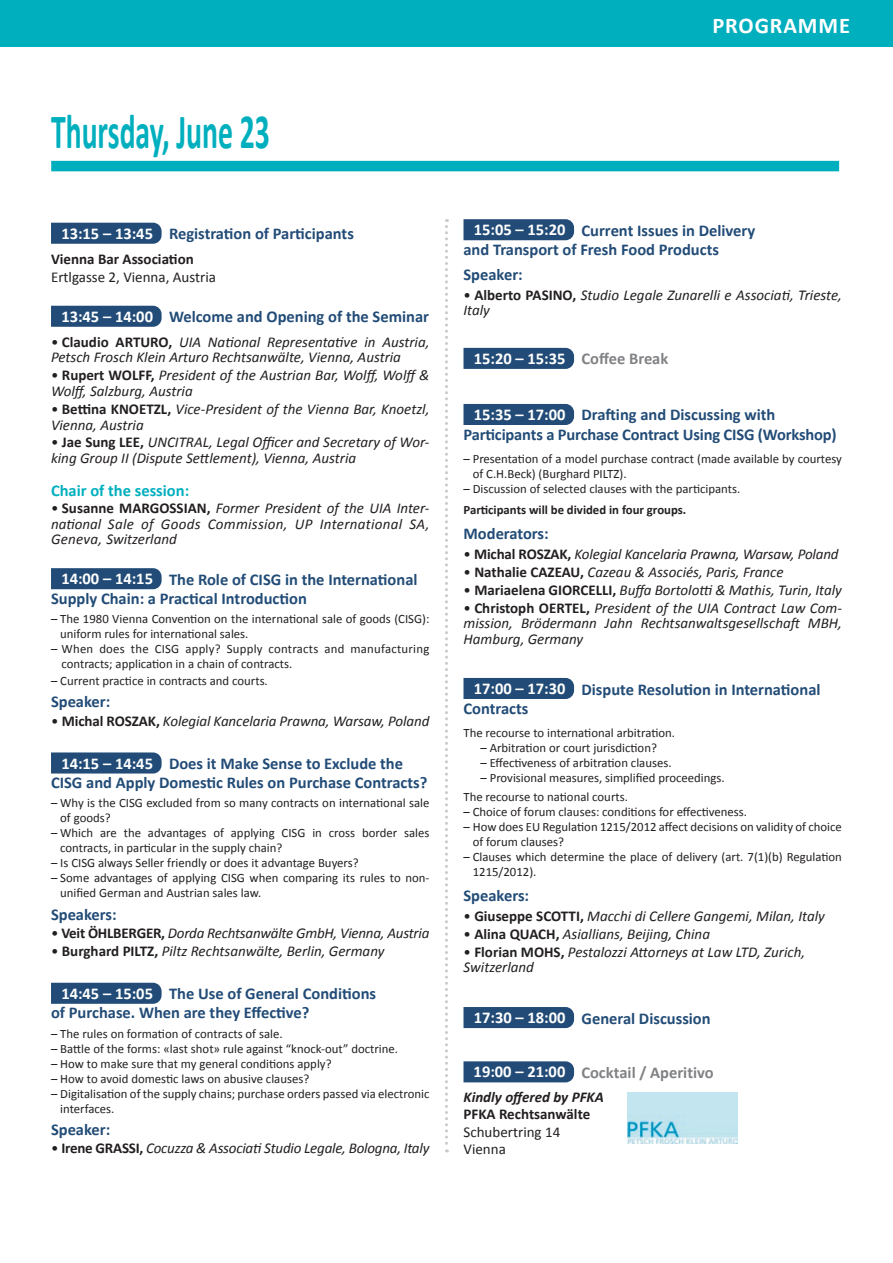
<style>
.page{position:relative;width:893px;height:1263px;background:#fff}
.page>*{position:absolute;margin:0;border:0;box-sizing:border-box;transform-origin:0 0}
.t1{font:700 49.5px "Calibri";color:#00afbe;scale:.6 1}
.t2{font:700 22.5px "Calibri";letter-spacing:.04em;color:#fff}
.t3{font:700 16.5px/19px "Calibri";color:#224c77}
.t4{font:700 16.5px "Calibri";color:#808285}
.t5{font:700 16.5px "Calibri";color:#fff}
.t6{font:700 16.5px "Calibri";color:#00afbe}
.t7{font:italic 15px/15.8px "Calibri";color:#231f20}
.t8{font:15px/17.4px "Calibri";color:#231f20}
.t9{font:700 15px "Calibri";color:#231f20}
.t10{font:italic 700 15px "Calibri";color:#231f20}
.t11{font:12.75px/15px "Calibri";color:#231f20}
.t12{font:12.75px/15px "Calibri";letter-spacing:.02em;color:#231f20}
.t13{font:700 12.75px "Calibri";color:#231f20}
.s1{color:#fff}
.s2{font-style:normal}
.s3{font-weight:700;font-style:normal}
.s4{color:#808285}
</style>
<div class="page">
<div style="left:0;top:0;width:893px;height:47px;background:#00afbe"></div>
<div style="left:51px;top:223px;width:111px;height:21px;background:#224c77"></div>
<div style="left:51px;top:306px;width:111px;height:21px;background:#224c77"></div>
<div style="left:51px;top:568px;width:111px;height:21px;background:#224c77"></div>
<div style="left:51px;top:752px;width:111px;height:21px;background:#224c77"></div>
<div style="left:51px;top:983px;width:111px;height:21px;background:#224c77"></div>
<div style="left:463px;top:219px;width:111px;height:21px;background:#224c77"></div>
<svg style="left:463px;top:348px;width:111px;height:21px;background:#264f79"></svg>
<div style="left:463px;top:404px;width:111px;height:21px;background:#224c77"></div>
<div style="left:463px;top:678px;width:111px;height:21px;background:#224c77"></div>
<div style="left:463px;top:1007px;width:111px;height:21px;background:#224c77"></div>
<svg style="left:463px;top:1061px;width:111px;height:21px;background:#29527b"></svg>
<svg style="left:445px;top:219px;width:3px;height:933px"></svg>
<div style="left:51px;top:161px;width:788px;height:10px;background:#00afbe"></div>
<img style="left:628px;top:1092px;width:110px;height:52px">
<h1 class="t1" style="left:51px;top:101px;width:366px">Thursday, June 23</h1>
<p class="t3" style="left:61px;top:223px;width:294px"><span class="s1">13:15 – 13:45</span> Registration of Participants</p>
<p class="t9" style="left:51px;top:250px;width:144px">Vienna Bar Association</p>
<p class="t8" style="left:51px;top:267px;width:166px">Ertlgasse 2, Vienna, Austria</p>
<p class="t3" style="left:61px;top:306px;width:369px"><span class="s1">13:45 – 14:00</span> Welcome and Opening of the Seminar</p>
<p class="t7" style="left:51px;top:333px;width:380px"><span class="s2">•</span> <span class="s3">Claudio ARTURO,</span> UIA National Representative in Austria,<br>Petsch Frosch Klein Arturo Rechtsanwälte, Vienna, Austria</p>
<p class="t7" style="left:51px;top:367px;width:380px"><span class="s2">•</span> <span class="s3">Rupert WOLFF,</span> President of the Austrian Bar, Wolff, Wolff &amp;<br>Wolff, Salzburg, Austria</p>
<p class="t7" style="left:51px;top:400px;width:380px"><span class="s2">•</span> <span class="s3">Bettina KNOETZL,</span> Vice-President of the Vienna Bar, Knoetzl,<br>Vienna, Austria</p>
<p class="t7" style="left:51px;top:434px;width:380px"><span class="s2">•</span> <span class="s3">Jae Sung LEE,</span> UNCITRAL, Legal Officer and Secretary of Wor&shy;king Group II (Dispute Settlement), Vienna, Austria</p>
<p class="t6" style="left:51px;top:480px;width:140px">Chair of the session:</p>
<p class="t7" style="left:51px;top:499px;width:380px;text-align:justify"><span class="s2">•</span> <span class="s3">Susanne MARGOSSIAN,</span> Former President of the UIA Inter&shy;national Sale of Goods Commission, UP International SA, Geneva, Switzerland</p>
<p class="t3" style="left:51px;top:569px;width:368px;text-indent:10px"><span class="s1">14:00 – 14:15</span> The Role of CISG in the International<br>Supply Chain: a Practical Introduction</p>
<p class="t11" style="left:60px;top:611px;width:371px;text-indent:-9px">– The 1980 Vienna Convention on the international sale of goods (CISG): uniform rules for international sales.</p>
<p class="t12" style="left:61px;top:641px;width:369px;text-indent:-10px">– When does the CISG apply? Supply contracts and manufacturing contracts; application in a chain of contracts.</p>
<p class="t11" style="left:51px;top:672px;width:218px">– Current practice in contracts and courts.</p>
<p class="t3" style="left:51px;top:691px;width:61px">Speaker:</p>
<p class="t7" style="left:51px;top:712px;width:380px"><span class="s2">•</span> <span class="s3">Michal ROSZAK,</span> Kolegial Kancelaria Prawna, Warsaw, Poland</p>
<p class="t3" style="left:51px;top:753px;width:378px;text-indent:10px"><span class="s1">14:15 – 14:45</span> Does it Make Sense to Exclude the<br>CISG and Apply Domestic Rules on Purchase Contracts?</p>
<p class="t11" style="left:60px;top:795px;width:371px;text-indent:-9px">– Why is the CISG excluded from so many contracts on international sale of goods?</p>
<p class="t11" style="left:60px;top:825px;width:371px;text-indent:-9px">– Which are the advantages of applying CISG in cross border sales contracts, in particular in the supply chain?</p>
<p class="t11" style="left:51px;top:855px;width:309px">– Is CISG always Seller friendly or does it advantage Buyers?</p>
<p class="t11" style="left:60px;top:870px;width:371px;text-indent:-9px">– Some advantages of applying CISG when comparing its rules to non&shy;unified German and Austrian sales law.</p>
<p class="t3" style="left:51px;top:904px;width:67px">Speakers:</p>
<p class="t7" style="left:51px;top:924px;width:380px"><span class="s2">•</span> <span class="s3">Veit ÖHLBERGER,</span> Dorda Rechtsanwälte GmbH, Vienna, Austria</p>
<p class="t7" style="left:51px;top:942px;width:335px"><span class="s2">•</span> <span class="s3">Burghard PILTZ,</span> Piltz Rechtsanwälte, Berlin, Germany</p>
<p class="t3" style="left:51px;top:983px;width:327px;text-indent:10px"><span class="s1">14:45 – 15:05</span> The Use of General Conditions of Purchase. When are they Effective?</p>
<p class="t11" style="left:51px;top:1025px;width:233px">– The rules on formation of contracts of sale.</p>
<p class="t11" style="left:51px;top:1040px;width:349px">– Battle of the forms: «last shot» rule against “knock-out” doctrine.</p>
<p class="t11" style="left:51px;top:1055px;width:282px">– How to make sure that my general conditions apply?</p>
<p class="t11" style="left:51px;top:1070px;width:260px">– How to avoid domestic laws on abusive clauses?</p>
<p class="t11" style="left:60px;top:1085px;width:371px;text-indent:-9px">– Digitalisation of the supply chains; purchase orders passed via electronic interfaces.</p>
<p class="t3" style="left:51px;top:1119px;width:61px">Speaker:</p>
<p class="t7" style="left:51px;top:1140px;width:380px"><span class="s2">•</span> <span class="s3">Irene GRASSI,</span> Cocuzza &amp; Associati Studio Legale, Bologna, Italy</p>
<h2 class="t2" style="left:712px;top:11px;width:139px">PROGRAMME</h2>
<p class="t3" style="left:463px;top:220px;width:293px;text-indent:10px"><span class="s1">15:05 – 15:20</span> Current Issues in Delivery and Transport of Fresh Food Products</p>
<p class="t3" style="left:463px;top:264px;width:61px">Speaker:</p>
<p class="t7" style="left:463px;top:286px;width:380px;line-height:15.3px"><span class="s2">•</span> <span class="s3">Alberto PASINO,</span> Studio Legale Zunarelli e Associati, Trieste,<br>Italy</p>
<p class="t5" style="left:474px;top:348px;width:196px">15:20 – 15:35 <span class="s4">Coffee Break</span></p>
<p class="t3" style="left:463px;top:405px;width:375px;text-indent:10px"><span class="s1">15:35 – 17:00</span> Drafting and Discussing with<br>Participants a Purchase Contract Using CISG (Workshop)</p>
<p class="t11" style="left:473px;top:451px;width:371px;text-indent:-9px">– Presentation of a model purchase contract (made available by courtesy of C.H.Beck) (Burghard PILTZ).</p>
<p class="t11" style="left:463px;top:481px;width:278px">– Discussion of selected clauses with the participants.</p>
<p class="t13" style="left:463px;top:502px;width:224px">Participants will be divided in four groups.</p>
<p class="t3" style="left:463px;top:523px;width:87px">Moderators:</p>
<p class="t7" style="left:463px;top:546px;width:377px"><span class="s2">•</span> <span class="s3">Michal ROSZAK,</span> Kolegial Kancelaria Prawna, Warsaw, Poland</p>
<p class="t7" style="left:463px;top:564px;width:322px"><span class="s2">•</span> <span class="s3">Nathalie CAZEAU,</span> Cazeau &amp; Associés, Paris, France</p>
<p class="t7" style="left:463px;top:581px;width:380px"><span class="s2">•</span> <span class="s3">Mariaelena GIORCELLI,</span> Buffa Bortolotti &amp; Mathis, Turin, Italy</p>
<p class="t7" style="left:463px;top:600px;width:380px;line-height:15.3px;text-align:justify"><span class="s2">•</span> <span class="s3">Christoph OERTEL,</span> President of the UIA Contract Law Com&shy;mission, Brödermann Jahn Rechtsanwaltsgesellschaft MBH, Hamburg, Germany</p>
<p class="t3" style="left:463px;top:679px;width:359px;text-indent:10px"><span class="s1">17:00 – 17:30</span> Dispute Resolution in International<br>Contracts</p>
<p class="t11" style="left:463px;top:725px;width:213px">The recourse to international arbitration.</p>
<p class="t11" style="left:480px;top:740px;width:178px">– Arbitration or court jurisdiction?</p>
<p class="t11" style="left:480px;top:755px;width:193px">– Effectiveness of arbitration clauses.</p>
<p class="t11" style="left:463px;top:768px;width:263px;line-height:19.2px;text-indent:17px">– Provisional measures, simplified proceedings.<br>The recourse to national courts.</p>
<p class="t11" style="left:463px;top:804px;width:285px">– Choice of forum clauses: conditions for effectiveness.</p>
<p class="t11" style="left:473px;top:819px;width:371px;text-indent:-9px">– How does EU Regulation 1215/2012 affect decisions on validity of choice of forum clauses?</p>
<p class="t11" style="left:473px;top:849px;width:371px;text-indent:-9px">– Clauses which determine the place of delivery (art. 7(1)(b) Regulation<br>1215/2012).</p>
<p class="t3" style="left:463px;top:885px;width:67px">Speakers:</p>
<p class="t7" style="left:463px;top:908px;width:363px"><span class="s2">•</span> <span class="s3">Giuseppe SCOTTI,</span> Macchi di Cellere Gangemi, Milan, Italy</p>
<p class="t7" style="left:463px;top:925px;width:248px"><span class="s2">•</span> <span class="s3">Alina QUACH,</span> Asiallians, Beijing, China</p>
<p class="t7" style="left:463px;top:943px;width:343px;line-height:15.3px"><span class="s2">•</span> <span class="s3">Florian MOHS,</span> Pestalozzi Attorneys at Law LTD, Zurich,<br>Switzerland</p>
<p class="t3" style="left:474px;top:1008px;width:238px"><span class="s1">17:30 – 18:00</span> General Discussion</p>
<p class="t4" style="left:474px;top:1062px;width:242px"><span class="s1">19:00 – 21:00</span> Cocktail / Aperitivo</p>
<p class="t10" style="left:463px;top:1087px;width:142px">Kindly offered by PFKA</p>
<p class="t9" style="left:463px;top:1105px;width:128px">PFKA Rechtsanwälte</p>
<p class="t8" style="left:463px;top:1122px;width:98px">Schubertring 14<br>Vienna</p>
</div>
